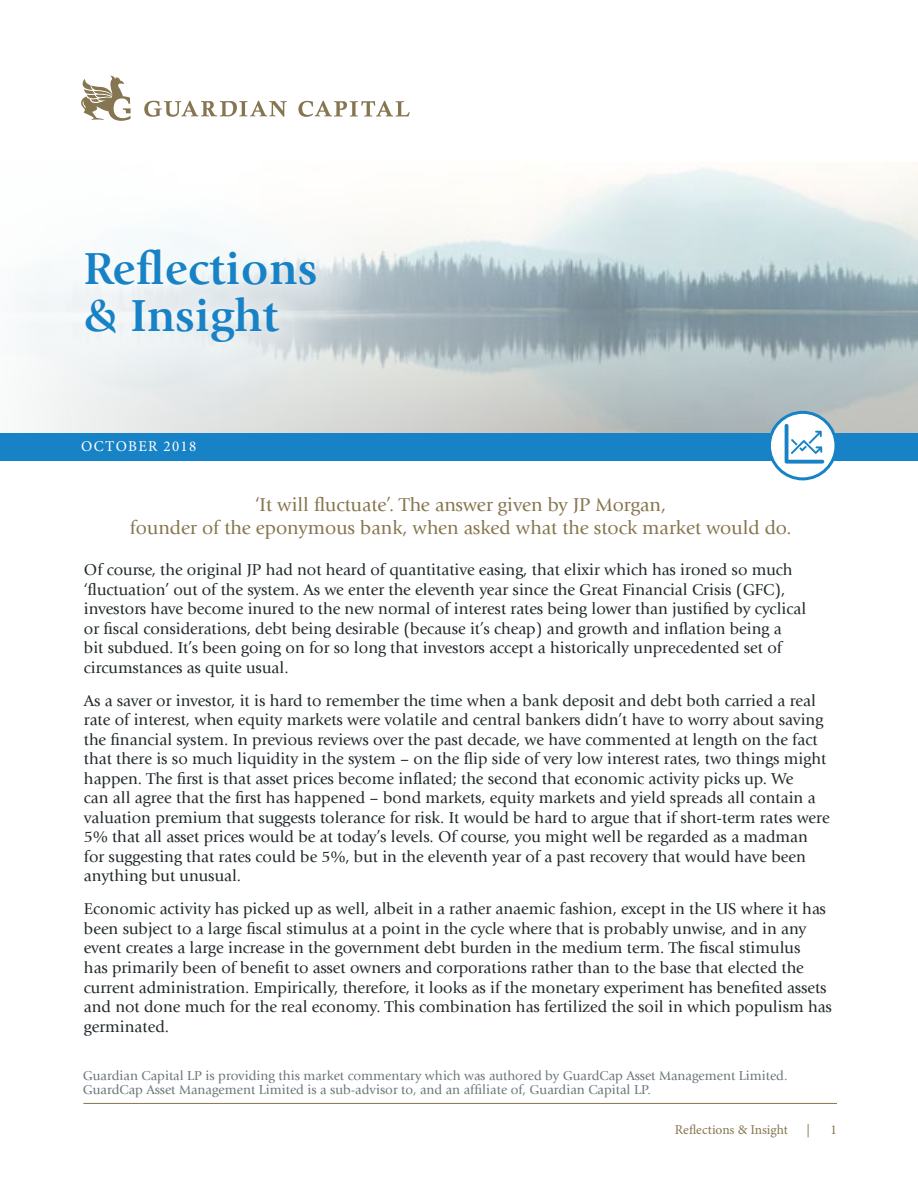
<style>
.page{position:relative;width:918px;height:1188px;background:#fff}
.page>*{position:absolute;margin:0;border:0;box-sizing:border-box;transform-origin:0 0}
.t1{font:700 46.95px/46.8px "Giovanni Std";color:#1782c5}
.t2{font:19.5px/23.4px "Giovanni Std";color:#86764e;text-align:center}
.t3{font:16.5px/19.5px "Giovanni Std";color:#20282b}
.t4{font:15px "Minion Pro";letter-spacing:.09em;color:#fff}
.t5{font:13.5px/13.5px "Giovanni Std";color:#6a767a}
.t6{font:13.5px "Minion Pro";color:#86764e}
.s1{color:#86764e}
</style>
<div class="page">
<img style="left:21px;top:162px;width:897px;height:271px">
<svg style="left:31px;top:196px;width:339px;height:200px;fill:#f1f5f6"></svg>
<div style="left:0;top:433px;width:918px;height:28px;background:#1782c5"></div>
<hr style="left:83px;top:1103px;width:754px;height:1px;background:#86764e">
<svg style="left:769px;top:412px;width:67px;height:67px"></svg>
<svg style="left:785px;top:424px;width:39px;height:40px"></svg>
<div style="left:768px;top:411px;width:69px;height:69px;border:3px solid #1782c5;border-radius:50%"></div>
<svg style="left:81px;top:76px;width:50px;height:45px"></svg>
<svg style="left:144px;top:101px;width:143px;height:16px"></svg>
<svg style="left:298px;top:101px;width:112px;height:16px"></svg>
<h1 class="t1" style="left:83px;top:245px;width:236px">Reflections &amp; Insight</h1>
<p class="t4" style="left:81px;top:437px;width:117px">OCTOBER 2018</p>
<p class="t2" style="left:130px;top:493px;width:663px">‘It will fluctuate’. The answer given by JP Morgan,<br>founder of the eponymous bank, when asked what the stock market would do.</p>
<p class="t3" style="left:84px;top:560px;width:724px">Of course, the original JP had not heard of quantitative easing, that elixir which has ironed so much ‘fluctuation’ out of the system. As we enter the eleventh year since the Great Financial Crisis (GFC), investors have become inured to the new normal of interest rates being lower than justified by cyclical or fiscal considerations, debt being desirable (because it’s cheap) and growth and inflation being a<br>bit subdued. It’s been going on for so long that investors accept a historically unprecedented set of circumstances as quite usual.</p>
<p class="t3" style="left:84px;top:691px;width:747px">As a saver or investor, it is hard to remember the time when a bank deposit and debt both carried a real rate of interest, when equity markets were volatile and central bankers didn’t have to worry about saving the financial system. In previous reviews over the past decade, we have commented at length on the fact that there is so much liquidity in the system – on the flip side of very low interest rates, two things might happen. The first is that asset prices become inflated; the second that economic activity picks up. We<br>can all agree that the first has happened – bond markets, equity markets and yield spreads all contain a valuation premium that suggests tolerance for risk. It would be hard to argue that if short-term rates were 5% that all asset prices would be at today’s levels. Of course, you might well be regarded as a madman for suggesting that rates could be 5%, but in the eleventh year of a past recovery that would have been anything but unusual.</p>
<p class="t3" style="left:84px;top:900px;width:750px">Economic activity has picked up as well, albeit in a rather anaemic fashion, except in the US where it has been subject to a large fiscal stimulus at a point in the cycle where that is probably unwise, and in any event creates a large increase in the government debt burden in the medium term. The fiscal stimulus<br>has primarily been of benefit to asset owners and corporations rather than to the base that elected the current administration. Empirically, therefore, it looks as if the monetary experiment has benefited assets and not done much for the real economy. This combination has fertilized the soil in which populism has germinated.</p>
<p class="t5" style="left:83px;top:1069px;width:706px">Guardian Capital LP is providing this market commentary which was authored by GuardCap Asset Management Limited.<br>GuardCap Asset Management Limited is a sub-advisor to, and an affiliate of, Guardian Capital LP<span class="s1">.</span></p>
<p class="t6" style="left:675px;top:1121px;width:115px">Reflections &amp; Insight</p>
<p class="t6" style="left:806px;top:1121px;width:5px">|</p>
<p class="t6" style="left:831px;top:1121px;width:8px">1</p>
</div>
